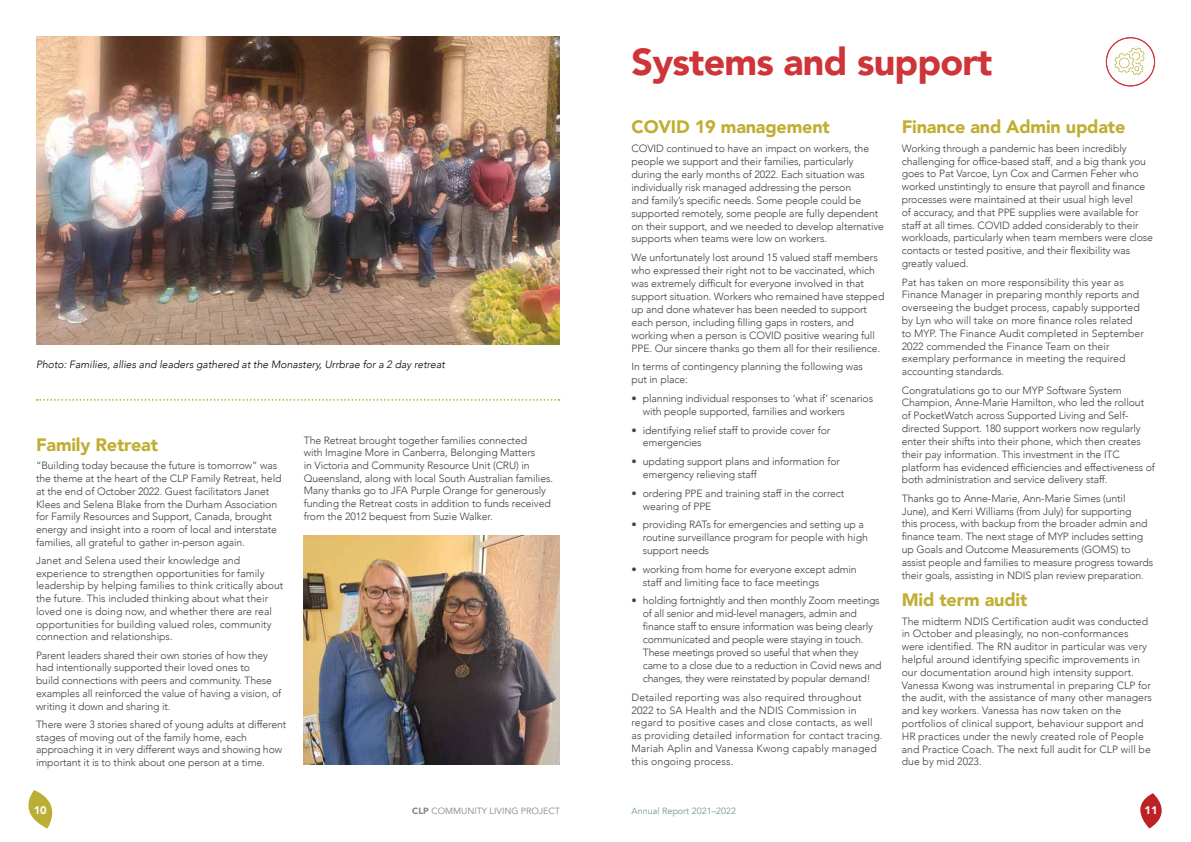
<style>
.page{position:relative;width:1191px;height:842px;background:#fff}
.page>*{position:absolute;margin:0;border:0;box-sizing:border-box;transform-origin:0 0}
.t1{font:900 37.6px "Avenir";letter-spacing:-.02em;color:#ce3438}
.t2{font:900 18px "Avenir";letter-spacing:-.01em;color:#c0ae33}
.t3{font:900 11px "Avenir";color:#fff}
.t4{font:300 10.5px/12.8px "Avenir";letter-spacing:-.01em;color:#414042}
.t5{font:300 10.5px/12.9px "Avenir";letter-spacing:.01em;color:#414042}
.t6{font:italic 300 10.5px "Avenir";color:#000}
.t7{font:9px "Avenir";color:#878384}
.t8{font:9px "Avenir";color:#729a80}
.s1{font-weight:900}
</style>
<div class="page">
<div style="left:1106px;top:37px;width:49px;height:49px;border:1px solid #ce3438;border-radius:50%"></div>
<svg style="left:1114px;top:48px;width:30px;height:27px"></svg>
<img style="left:304px;top:536px;width:255px;height:229px">
<img style="left:36px;top:36px;width:523px;height:309px">
<svg style="left:37px;top:399px;width:522px;height:2px"></svg>
<svg style="left:28px;top:790px;width:25px;height:38px"></svg>
<svg style="left:1140px;top:793px;width:22px;height:35px"></svg>
<p class="t6" style="left:36px;top:358px;width:410px">Photo: Families, allies and leaders gathered at the Monastery, Urrbrae for a 2 day retreat</p>
<h2 class="t2" style="left:36px;top:429px;width:124px">Family Retreat</h2>
<p class="t4" style="left:36px;top:459px;width:247px">“Building today because the future is tomorrow” was the theme at the heart of the CLP Family Retreat, held at the end of October 2022. Guest facilitators Janet Klees and Selena Blake from the Durham Association for Family Resources and Support, Canada, brought energy and insight into a room of local and interstate families, all grateful to gather in-person again.</p>
<p class="t4" style="left:36px;top:554px;width:249px">Janet and Selena used their knowledge and experience to strengthen opportunities for family leadership by helping families to think critically about the future. This included thinking about what their loved one is doing now, and whether there are real opportunities for building valued roles, community connection and relationships.</p>
<p class="t4" style="left:36px;top:649px;width:247px">Parent leaders shared their own stories of how they had intentionally supported their loved ones to<br>build connections with peers and community. These examples all reinforced the value of having a vision, of writing it down and sharing it.</p>
<p class="t4" style="left:36px;top:718px;width:252px">There were 3 stories shared of young adults at different stages of moving out of the family home, each approaching it in very different ways and showing how important it is to think about one person at a time.</p>
<p class="t4" style="left:304px;top:434px;width:251px">The Retreat brought together families connected<br>with Imagine More in Canberra, Belonging Matters<br>in Victoria and Community Resource Unit (CRU) in Queensland, along with local South Australian families.<br>Many thanks go to JFA Purple Orange for generously funding the Retreat costs in addition to funds received from the 2012 bequest from Suzie Walker.</p>
<h1 class="t1" style="left:631px;top:30px;width:362px">Systems and support</h1>
<h2 class="t2" style="left:631px;top:112px;width:200px">COVID 19 management</h2>
<p class="t4" style="left:631px;top:142px;width:254px">COVID continued to have an impact on workers, the people we support and their families, particularly during the early months of 2022. Each situation was individually risk managed addressing the person<br>and family’s specific needs. Some people could be supported remotely, some people are fully dependent on their support, and we needed to develop alternative supports when teams were low on workers.</p>
<p class="t4" style="left:631px;top:251px;width:254px">We unfortunately lost around 15 valued staff members who expressed their right not to be vaccinated, which was extremely difficult for everyone involved in that support situation. Workers who remained have stepped up and done whatever has been needed to support each person, including filling gaps in rosters, and working when a person is COVID positive wearing full PPE. Our sincere thanks go them all for their resilience.</p>
<p class="t4" style="left:631px;top:360px;width:233px">In terms of contingency planning the following was put in place:</p>
<p class="t4" style="left:643px;top:392px;width:232px;text-indent:-11px">• planning individual responses to ‘what if’ scenarios with people supported, families and workers</p>
<p class="t4" style="left:643px;top:423px;width:189px;text-indent:-11px">• identifying relief staff to provide cover for emergencies</p>
<p class="t4" style="left:643px;top:455px;width:199px;text-indent:-11px">• updating support plans and information for emergency relieving staff</p>
<p class="t4" style="left:643px;top:487px;width:203px;text-indent:-11px">• ordering PPE and training staff in the correct wearing of PPE</p>
<p class="t4" style="left:643px;top:518px;width:226px;text-indent:-11px">• providing RATs for emergencies and setting up a routine surveillance program for people with high support needs</p>
<p class="t4" style="left:643px;top:563px;width:215px;text-indent:-11px">• working from home for everyone except admin staff and limiting face to face meetings</p>
<p class="t4" style="left:643px;top:594px;width:240px;text-indent:-11px">• holding fortnightly and then monthly Zoom meetings of all senior and mid-level managers, admin and finance staff to ensure information was being clearly communicated and people were staying in touch.<br>These meetings proved so useful that when they came to a close due to a reduction in Covid news and changes, they were reinstated by popular demand!</p>
<p class="t5" style="left:631px;top:690px;width:253px">Detailed reporting was also required throughout 2022 to SA Health and the NDIS Commission in regard to positive cases and close contacts, as well as providing detailed information for contact tracing.<br>Mariah Aplin and Vanessa Kwong capably managed this ongoing process.</p>
<h2 class="t2" style="left:901px;top:112px;width:225px">Finance and Admin update</h2>
<p class="t4" style="left:901px;top:142px;width:253px">Working through a pandemic has been incredibly challenging for office-based staff, and a big thank you goes to Pat Varcoe, Lyn Cox and Carmen Feher who worked unstintingly to ensure that payroll and finance processes were maintained at their usual high level<br>of accuracy, and that PPE supplies were available for staff at all times. COVID added considerably to their workloads, particularly when team members were close contacts or tested positive, and their flexibility was greatly valued.</p>
<p class="t4" style="left:901px;top:275px;width:244px">Pat has taken on more responsibility this year as Finance Manager in preparing monthly reports and overseeing the budget process, capably supported by Lyn who will take on more finance roles related to MYP. The Finance Audit completed in September 2022 commended the Finance Team on their exemplary performance in meeting the required accounting standards.</p>
<p class="t4" style="left:901px;top:384px;width:255px">Congratulations go to our MYP Software System Champion, Anne-Marie Hamilton, who led the rollout of PocketWatch across Supported Living and Self&shy;directed Support. 180 support workers now regularly enter their shifts into their phone, which then creates their pay information. This investment in the ITC platform has evidenced efficiencies and effectiveness of both administration and service delivery staff.</p>
<p class="t4" style="left:901px;top:492px;width:253px">Thanks go to Anne-Marie, Ann-Marie Simes (until June), and Kerri Williams (from July) for supporting<br>this process, with backup from the broader admin and finance team. The next stage of MYP includes setting up Goals and Outcome Measurements (GOMS) to assist people and families to measure progress towards their goals, assisting in NDIS plan review preparation.</p>
<h2 class="t2" style="left:901px;top:584px;width:127px">Mid term audit</h2>
<p class="t4" style="left:901px;top:614px;width:252px">The midterm NDIS Certification audit was conducted in October and pleasingly, no non-conformances were identified. The RN auditor in particular was very helpful around identifying specific improvements in our documentation around high intensity support.<br>Vanessa Kwong was instrumental in preparing CLP for the audit, with the assistance of many other managers and key workers. Vanessa has now taken on the portfolios of clinical support, behaviour support and HR practices under the newly created role of People and Practice Coach. The next full audit for CLP will be due by mid 2023.</p>
<p class="t3" style="left:34px;top:800px;width:15px">10</p>
<p class="t7" style="left:412px;top:805px;width:149px"><span class="s1">CLP</span> COMMUNITY LIVING PROJECT</p>
<p class="t8" style="left:631px;top:805px;width:106px">Annual Report 2021–2022</p>
<p class="t3" style="left:1144px;top:800px;width:15px">11</p>
</div>
